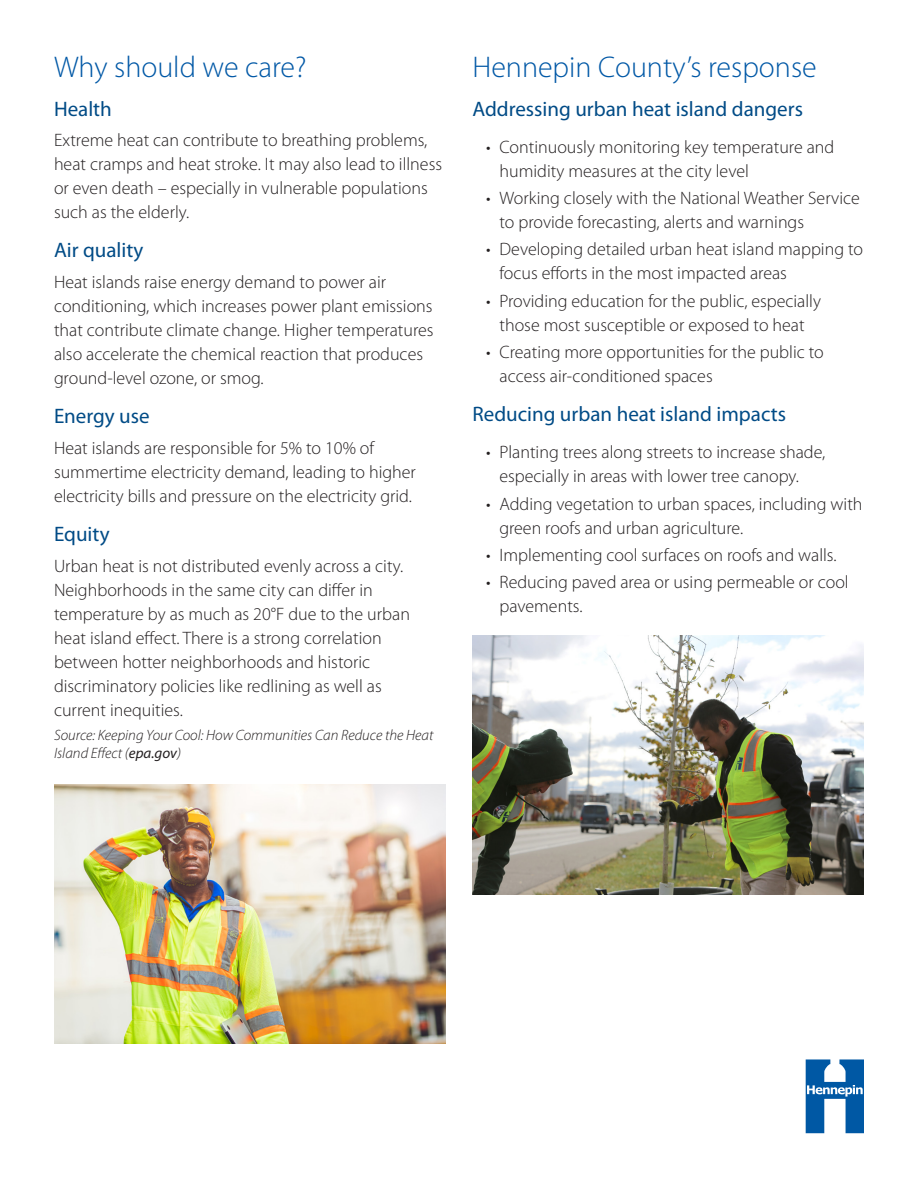
<style>
.page{position:relative;width:918px;height:1188px;background:#fff}
.page>*{position:absolute;margin:0;border:0;box-sizing:border-box;transform-origin:0 0}
.t1{font:300 30px "Myriad Pro";color:#0158a6}
.Body-NEW{font:21px "Myriad Pro";color:#014b86}
.Body-NEW-2{font:300 18px/24px "Myriad Pro";color:#231f20}
.Body-NEW-3{font:italic 300 15px/18px "Myriad Pro";color:#231f20}
.s1{font-weight:400}
</style>
<div class="page">
<img style="left:472px;top:636px;width:392px;height:259px">
<img style="left:54px;top:784px;width:392px;height:259px">
<svg style="left:806px;top:1059px;width:58px;height:74px"></svg>
<p class="t1" style="left:54px;top:50px;width:254px">Why should we care?</p>
<p class="Body-NEW" style="left:54px;top:97px;width:59px">Health</p>
<p class="Body-NEW-2" style="left:54px;top:129px;width:390px">Extreme heat can contribute to breathing problems, heat cramps and heat stroke. It may also lead to illness or even death – especially in vulnerable populations such as the elderly.</p>
<p class="Body-NEW" style="left:54px;top:239px;width:91px">Air quality</p>
<p class="Body-NEW-2" style="left:54px;top:270px;width:381px">Heat islands raise energy demand to power air conditioning, which increases power plant emissions that contribute climate change. Higher temperatures also accelerate the chemical reaction that produces ground-level ozone, or smog.</p>
<p class="Body-NEW" style="left:54px;top:404px;width:97px">Energy use</p>
<p class="Body-NEW-2" style="left:54px;top:436px;width:363px">Heat islands are responsible for 5% to 10% of summertime electricity demand, leading to higher electricity bills and pressure on the electricity grid.</p>
<p class="Body-NEW" style="left:54px;top:522px;width:57px">Equity</p>
<p class="Body-NEW-2" style="left:54px;top:554px;width:358px">Urban heat is not distributed evenly across a city.<br>Neighborhoods in the same city can differ in temperature by as much as 20°F due to the urban heat island effect. There is a strong correlation between hotter neighborhoods and historic discriminatory policies like redlining as well as current inequities.</p>
<p class="Body-NEW-3" style="left:54px;top:727px;width:381px">Source: Keeping Your Cool: How Communities Can Reduce the Heat<br>Island Effect (<span class="s1">epa.gov</span>)</p>
<p class="t1" style="left:472px;top:50px;width:346px">Hennepin County’s response</p>
<p class="Body-NEW" style="left:472px;top:97px;width:332px">Addressing urban heat island dangers</p>
<p class="Body-NEW-2" style="left:500px;top:135px;width:336px;text-indent:-14px">• Continuously monitoring key temperature and humidity measures at the city level</p>
<p class="Body-NEW-2" style="left:500px;top:187px;width:362px;text-indent:-14px">• Working closely with the National Weather Service to provide forecasting, alerts and warnings</p>
<p class="Body-NEW-2" style="left:500px;top:238px;width:365px;text-indent:-14px">• Developing detailed urban heat island mapping to focus efforts in the most impacted areas</p>
<p class="Body-NEW-2" style="left:486px;top:289px;width:337px;text-align:center">• Providing education for the public, especially those most susceptible or exposed to heat</p>
<p class="Body-NEW-2" style="left:500px;top:340px;width:326px;text-indent:-14px">• Creating more opportunities for the public to access air-conditioned spaces</p>
<p class="Body-NEW" style="left:472px;top:402px;width:315px">Reducing urban heat island impacts</p>
<p class="Body-NEW-2" style="left:500px;top:441px;width:327px;text-indent:-14px">• Planting trees along streets to increase shade, especially in areas with lower tree canopy.</p>
<p class="Body-NEW-2" style="left:500px;top:492px;width:365px;text-indent:-14px">• Adding vegetation to urban spaces, including with green roofs and urban agriculture.</p>
<p class="Body-NEW-2" style="left:486px;top:543px;width:352px">• Implementing cool surfaces on roofs and walls.</p>
<p class="Body-NEW-2" style="left:500px;top:570px;width:351px;text-indent:-14px">• Reducing paved area or using permeable or cool pavements.</p>
</div>
